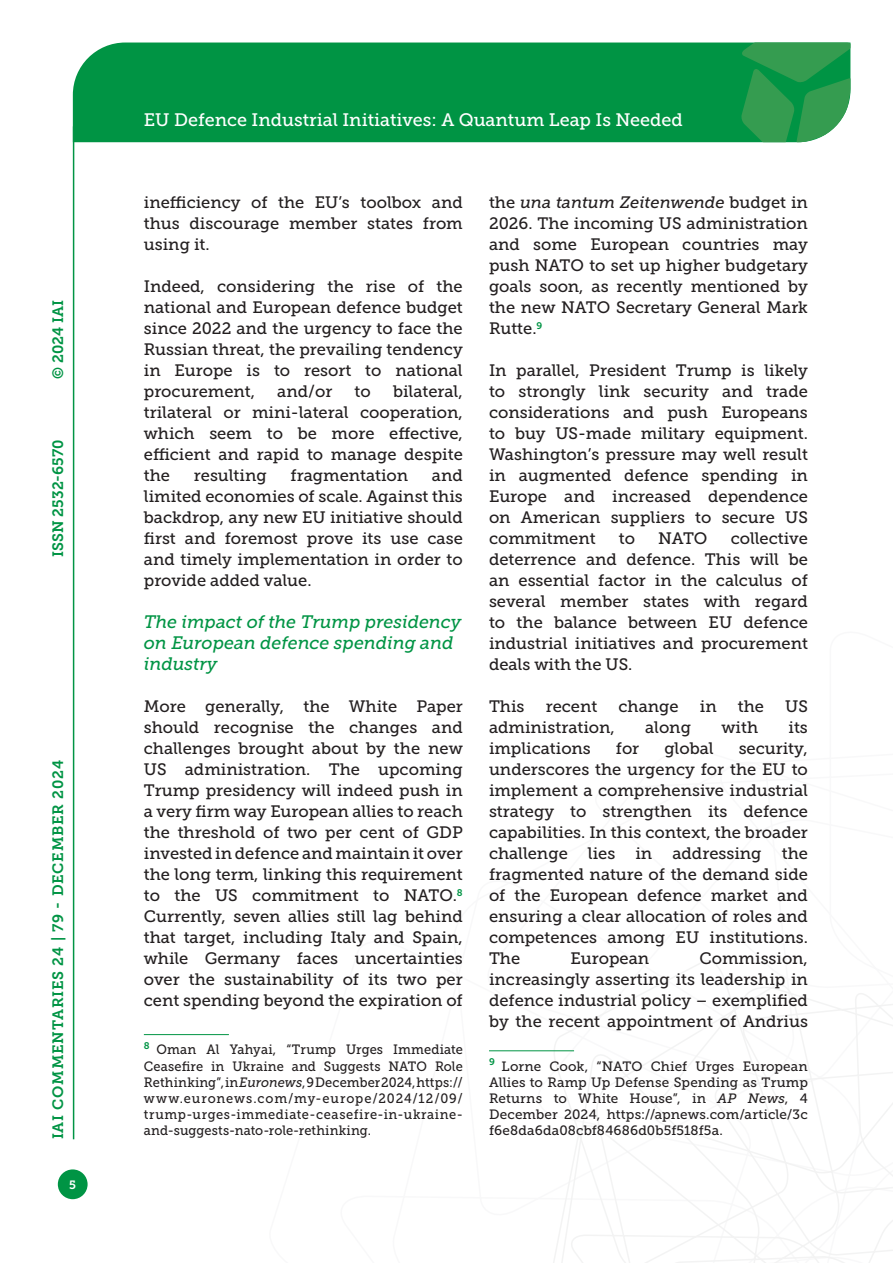
<style>
.page{position:relative;width:893px;height:1263px;background:#fff}
.page>*{position:absolute;margin:0;border:0;box-sizing:border-box;transform-origin:0 0}
.Titolo_paragrafo_2{font:italic 18px/21px "Museo Slab 500";color:#009444}
.t1{font:18px "Museo Slab 500";color:#fff}
.Testo{font:16.5px/21px "Museo Slab 500";color:#231f20;text-align:justify}
.t2{font:15px "Museo Slab 700";letter-spacing:.05em;color:#009444}
.t3{font:15px "Museo Slab 700";color:#009444}
.Nota{font:13.5px/16.2px "Museo Slab 500";letter-spacing:.01em;color:#231f20;text-align:justify;scale:.95 1}
.Nota-2{font:13.5px/16.2px "Museo Slab 500";letter-spacing:.01em;color:#231f20;text-align:justify}
.t4{font:12px "Museo Slab 700";color:#fff}
.s1{font-style:italic}
</style>
<div class="page">
<svg style="left:531px;top:960px;width:362px;height:303px"></svg>
<div style="left:73px;top:43px;width:668px;height:99px;background:#009444"></div>
<svg style="left:741px;top:43px;width:109px;height:99px;background:#319e55"></svg>
<div style="left:58px;top:1169px;width:30px;height:30px;background:#009444;border-radius:50%"></div>
<hr style="left:73px;top:126px;width:1px;height:1013px;background:#009444">
<hr style="left:144px;top:1034px;width:85px;height:1px;background:#009444">
<hr style="left:489px;top:1050px;width:85px;height:1px;background:#009444">
<p class="t2" style="left:50px;top:379px;width:80px;rotate:-90deg">© 2024 IAI</p>
<p class="t3" style="left:50px;top:557px;width:119px;rotate:-90deg">ISSN 2532-6570</p>
<p class="t2" style="left:50px;top:1139px;width:381px;rotate:-90deg">IAI COMMENTARIES 24 | 79 - DECEMBER 2024</p>
<p class="t4" style="left:69px;top:1178px;width:8px">5</p>
<p class="t1" style="left:144px;top:110px;width:540px">EU Defence Industrial Initiatives: A Quantum Leap Is Needed</p>
<p class="Testo" style="left:144px;top:192px;width:320px">inefficiency of the EU’s toolbox and thus discourage member states from using it.</p>
<p class="Testo" style="left:144px;top:276px;width:320px">Indeed, considering the rise of the national and European defence budget since 2022 and the urgency to face the Russian threat, the prevailing tendency in Europe is to resort to national procurement,</p>
<p class="Testo" style="left:277px;top:381px;width:57px">and/or</p>
<p class="Testo" style="left:355px;top:381px;width:18px">to</p>
<p class="Testo" style="left:144px;top:381px;width:320px;text-indent:249px">bilateral, trilateral or mini-lateral cooperation, which seem to be more effective, efficient and rapid to manage despite the</p>
<p class="Testo" style="left:194px;top:465px;width:74px">resulting</p>
<p class="Testo" style="left:290px;top:465px;width:119px">fragmentation</p>
<p class="Testo" style="left:144px;top:465px;width:320px;text-indent:288px">and limited economies of scale. Against this backdrop, any new EU initiative should first and foremost prove its use case and timely implementation in order to provide added value.</p>
<p class="Titolo_paragrafo_2" style="left:144px;top:611px;width:319px">The impact of the Trump presidency on European defence spending and industry</p>
<p class="Testo" style="left:144px;top:696px;width:320px">More generally, the White Paper should recognise the changes and challenges brought about by the new US administration. The upcoming Trump presidency will indeed push in a very firm way European allies to reach the threshold of two per cent of GDP invested in defence and maintain it over the long term, linking this requirement to the US commitment to NATO.<sup>8<br></sup>Currently, seven allies still lag behind that target, including Italy and Spain, while Germany faces uncertainties over the sustainability of its two per cent spending beyond the expiration of</p>
<p class="Nota" style="left:144px;top:1042px;width:337px"><sup>8</sup> Oman Al Yahyai, “Trump Urges Immediate Ceasefire in Ukraine and Suggests NATO Role Rethinking”, in <span class="s1">Euronews</span>, 9 December 2024, https:// www.euronews.com/my-europe/2024/12/09/ trump-urges-immediate-ceasefire-in-ukraine&shy;and-suggests-nato-role-rethinking.</p>
<p class="Testo" style="left:489px;top:192px;width:320px">the <span class="s1">una tantum Zeitenwende</span> budget in 2026. The incoming US administration and some European countries may push NATO to set up higher budgetary goals soon, as recently mentioned by the new NATO Secretary General Mark Rutte.<sup>9</sup></p>
<p class="Testo" style="left:489px;top:360px;width:320px">In parallel, President Trump is likely to strongly link security and trade considerations and push Europeans to buy US-made military equipment.<br>Washington’s pressure may well result in augmented defence spending in Europe and increased dependence on American suppliers to secure US commitment</p>
<p class="Testo" style="left:619px;top:528px;width:18px">to</p>
<p class="Testo" style="left:658px;top:528px;width:51px">NATO</p>
<p class="Testo" style="left:489px;top:528px;width:320px;text-indent:242px">collective deterrence and defence. This will be an essential factor in the calculus of several member states with regard to the balance between EU defence industrial initiatives and procurement deals with the US.</p>
<p class="Testo" style="left:489px;top:696px;width:37px">This</p>
<p class="Testo" style="left:546px;top:696px;width:53px">recent</p>
<p class="Testo" style="left:618px;top:696px;width:62px">change</p>
<p class="Testo" style="left:700px;top:696px;width:18px">in</p>
<p class="Testo" style="left:738px;top:696px;width:28px">the</p>
<p class="Testo" style="left:785px;top:696px;width:24px">US</p>
<p class="Testo" style="left:489px;top:717px;width:127px">administration,</p>
<p class="Testo" style="left:645px;top:717px;width:47px">along</p>
<p class="Testo" style="left:721px;top:717px;width:38px">with</p>
<p class="Testo" style="left:789px;top:717px;width:21px">its</p>
<p class="Testo" style="left:489px;top:738px;width:103px">implications</p>
<p class="Testo" style="left:616px;top:738px;width:25px">for</p>
<p class="Testo" style="left:664px;top:738px;width:51px">global</p>
<p class="Testo" style="left:489px;top:738px;width:320px;text-indent:250px">security, underscores the urgency for the EU to implement a comprehensive industrial strategy to strengthen its defence capabilities. In this context, the broader challenge lies in addressing the fragmented nature of the demand side of the European defence market and ensuring a clear allocation of roles and competences among EU institutions.<br>The</p>
<p class="Testo" style="left:489px;top:948px;width:320px;text-indent:211px">Commission, increasingly asserting its leadership in defence industrial policy – exemplified by the recent appointment of Andrius</p>
<p class="Nota-2" style="left:489px;top:1058px;width:320px"><sup>9</sup> Lorne Cook, “NATO Chief Urges European Allies to Ramp Up Defense Spending as Trump Returns to White House”, in <span class="s1">AP News</span>, 4<br>December 2024, https://apnews.com/article/3c f6e8da6da08cbf84686d0b5f518f5a.</p>
<p class="Testo" style="left:571px;top:948px;width:80px">European</p>
</div>
